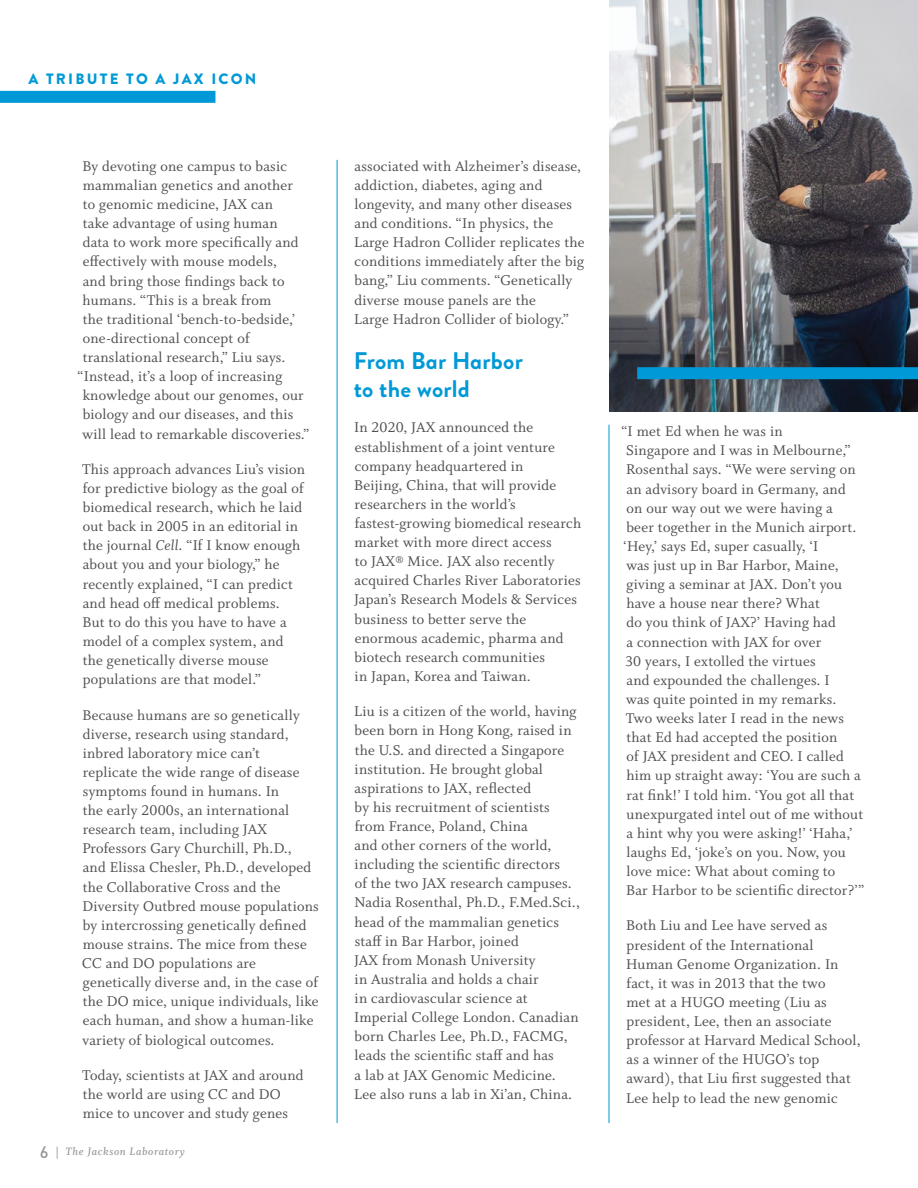
<style>
.page{position:relative;width:918px;height:1188px;background:#fff}
.page>*{position:absolute;margin:0;border:0;box-sizing:border-box;transform-origin:0 0}
.t1{font:700 24px/28.5px "Brandon Grotesque";letter-spacing:.01em;color:#0099d8}
.t2{font:15.75px/19px "Whitman Roman LF";letter-spacing:.015em;color:#4d4d4f}
.t3{font:900 15px "Brandon Grotesque";letter-spacing:.15em;color:#0099d8}
.t4{font:12px "Whitman Semibold Italic Os F";letter-spacing:.05em;color:#939598}
.s1{font-family:"Whitman Italic LF"}
.s2{font-family:"DINOT";font-weight:500;font-size:16.5px}
</style>
<div class="page">
<hr style="left:337px;top:160px;width:1px;height:963px;background:#0099d8">
<hr style="left:609px;top:425px;width:1px;height:698px;background:#0099d8">
<img style="left:610px;top:0;width:307px;height:412px">
<div style="left:637px;top:367px;width:281px;height:12px;background:#0099d8"></div>
<div style="left:0;top:91px;width:215px;height:12px;background:#0099d8"></div>
<p class="t3" style="left:29px;top:68px;width:229px">A TRIBUTE TO A JAX ICON</p>
<p class="t2" style="left:82px;top:157px;width:206px">By devoting one campus to basic</p>
<p class="t2" style="left:83px;top:176px;width:212px">mammalian genetics and another</p>
<p class="t2" style="left:83px;top:195px;width:192px">to genomic medicine, JAX can</p>
<p class="t2" style="left:83px;top:214px;width:196px">take advantage of using human</p>
<p class="t2" style="left:83px;top:233px;width:217px">data to work more specifically and</p>
<p class="t2" style="left:83px;top:252px;width:196px">effectively with mouse models,</p>
<p class="t2" style="left:83px;top:272px;width:203px">and bring those findings back to</p>
<p class="t2" style="left:83px;top:291px;width:190px">humans. “This is a break from</p>
<p class="t2" style="left:83px;top:310px;width:214px">the traditional ‘bench‑to‑bedside,’</p>
<p class="t2" style="left:83px;top:329px;width:168px">one‑directional concept of</p>
<p class="t2" style="left:83px;top:348px;width:204px">translational research,” Liu says.</p>
<p class="t2" style="left:78px;top:367px;width:206px">“Instead, it’s a loop of increasing</p>
<p class="t2" style="left:83px;top:386px;width:223px">knowledge about our genomes, our</p>
<p class="t2" style="left:83px;top:405px;width:212px">biology and our diseases, and this</p>
<p class="t2" style="left:83px;top:425px;width:228px">will lead to remarkable discoveries.”</p>
<p class="t2" style="left:82px;top:460px;width:225px">This approach advances Liu’s vision for predictive biology as the goal of biomedical research, which he laid out back in 2005 in an editorial in the journal <span class="s1">Cell</span>. “If I know enough about you and your biology,” he recently explained, “I can predict and head off medical problems.<br>But to do this you have to have a model of a complex system, and the genetically diverse mouse populations are that model.”</p>
<p class="t2" style="left:82px;top:705px;width:238px">Because humans are so genetically diverse, research using standard, inbred laboratory mice can’t<br>replicate the wide range of disease symptoms found in humans. In<br>the early 2000s, an international research team, including JAX Professors Gary Churchill, Ph.D.,<br>and Elissa Chesler, Ph.D., developed the Collaborative Cross and the Diversity Outbred mouse populations by intercrossing genetically defined mouse strains. The mice from these CC and DO populations are genetically diverse and, in the case of the DO mice, unique individuals, like each human, and show a human‑like variety of biological outcomes.</p>
<p class="t2" style="left:82px;top:1066px;width:223px">Today, scientists at JAX and around the world are using CC and DO mice to uncover and study genes</p>
<p class="t4" style="left:40px;top:1145px;width:146px"><span class="s2">6</span> | The Jackson Laboratory</p>
<p class="t2" style="left:354px;top:157px;width:232px">associated with Alzheimer’s disease, addiction, diabetes, aging and longevity, and many other diseases and conditions. “In physics, the Large Hadron Collider replicates the conditions immediately after the big bang,” Liu comments. “Genetically diverse mouse panels are the<br>Large Hadron Collider of biology.”</p>
<h1 class="t1" style="left:354px;top:346px;width:171px">From Bar Harbor to the world</h1>
<p class="t2" style="left:354px;top:418px;width:229px">In 2020, JAX announced the establishment of a joint venture company headquartered in<br>Beijing, China, that will provide researchers in the world’s fastest‑growing biomedical research market with more direct access<br>to JAX® Mice. JAX also recently acquired Charles River Laboratories<br>Japan’s Research Models &amp; Services business to better serve the enormous academic, pharma and biotech research communities<br>in Japan, Korea and Taiwan.</p>
<p class="t2" style="left:354px;top:702px;width:227px">Liu is a citizen of the world, having been born in Hong Kong, raised in the U.S. and directed a Singapore institution. He brought global aspirations to JAX, reflected<br>by his recruitment of scientists from France, Poland, China<br>and other corners of the world, including the scientific directors<br>of the two JAX research campuses.<br>Nadia Rosenthal, Ph.D., F.Med.Sci., head of the mammalian genetics staff in Bar Harbor, joined<br>JAX from Monash University<br>in Australia and holds a chair<br>in cardiovascular science at<br>Imperial College London. Canadian born Charles Lee, Ph.D., FACMG, leads the scientific staff and has<br>a lab at JAX Genomic Medicine.<br>Lee also runs a lab in Xi’an, China.</p>
<p class="t2" style="left:621px;top:422px;width:244px">“I met Ed when he was in<br>Singapore and I was in Melbourne,”<br>Rosenthal says. “We were serving on an advisory board in Germany, and<br>on our way out we were having a<br>beer together in the Munich airport. ‘Hey,’ says Ed, super casually, ‘I<br>was just up in Bar Harbor, Maine, giving a seminar at JAX. Don’t you have a house near there? What<br>do you think of JAX?’ Having had<br>a connection with JAX for over<br>30 years, I extolled the virtues<br>and expounded the challenges. I<br>was quite pointed in my remarks.<br>Two weeks later I read in the news that Ed had accepted the position<br>of JAX president and CEO. I called him up straight away: ‘You are such a rat fink!’ I told him. ‘You got all that unexpurgated intel out of me without a hint why you were asking!’ ‘Haha,’ laughs Ed, ‘joke’s on you. Now, you love mice: What about coming to<br>Bar Harbor to be scientific director?’”</p>
<p class="t2" style="left:626px;top:916px;width:236px">Both Liu and Lee have served as president of the International<br>Human Genome Organization. In fact, it was in 2013 that the two<br>met at a HUGO meeting (Liu as president, Lee, then an associate professor at Harvard Medical School, as a winner of the HUGO’s top award), that Liu first suggested that<br>Lee help to lead the new genomic</p>
</div>
